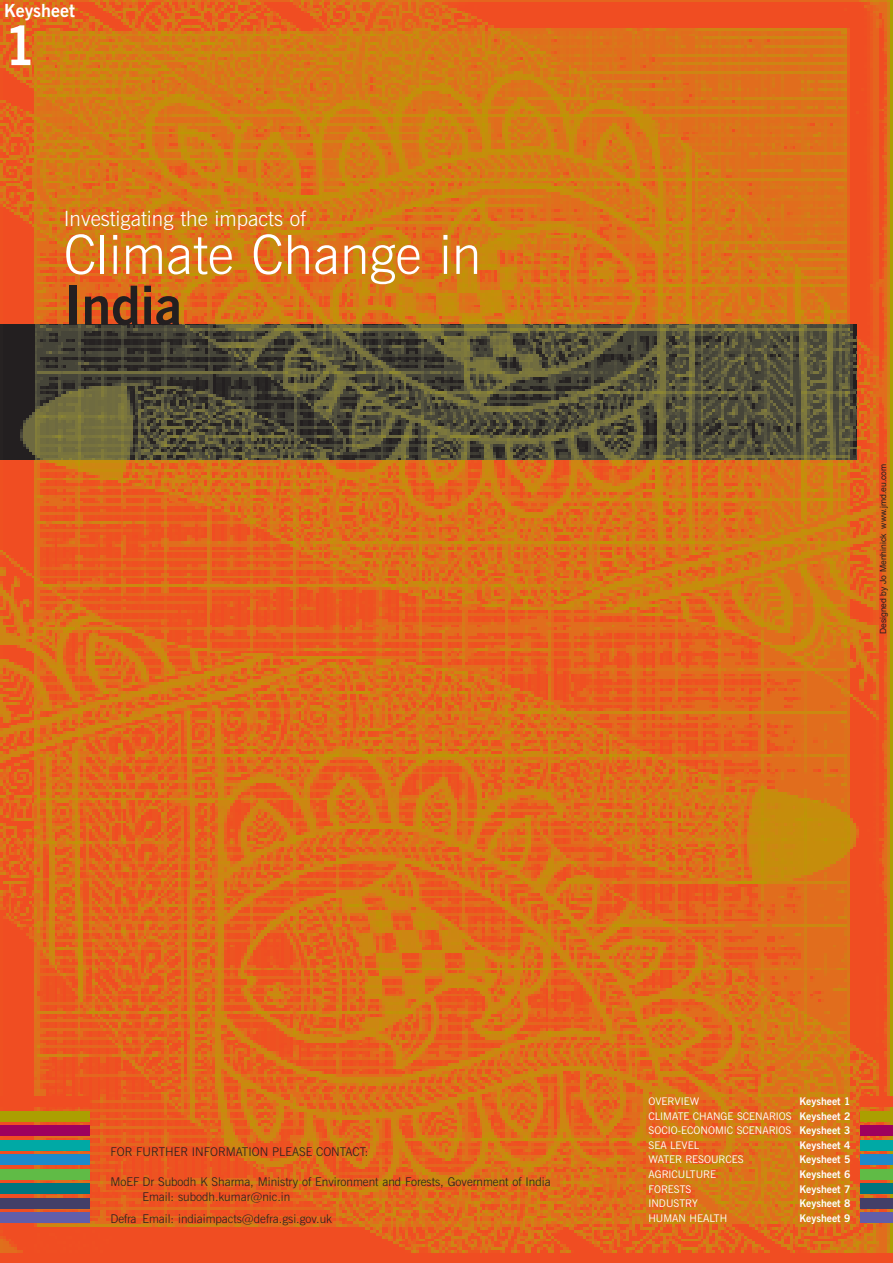
<style>
.page{position:relative;width:893px;height:1263px;background:#fff}
.page>*{position:absolute;margin:0;border:0;box-sizing:border-box;transform-origin:0 0}
.t1{font:300 54px "News Gothic BT";color:#fff}
.t2{font:700 54px "News Gothic BT";color:#231f20}
.t3{font:700 54px "News Gothic BT";color:#fff}
.t4{font:300 21px "News Gothic BT";color:#fff}
.t5{font:700 18px "News Gothic BT";color:#fff}
.t6{font:300 12px/15px "News Gothic BT";color:#231f20}
.t7{font:10.5px/14.5px "News Gothic BT";color:#fff;text-align:justify}
.t8{font:700 10.5px "News Gothic BT";color:#fff}
.t9{font:8.55px "Helvetica";color:#231f20}
.s1{font-weight:700}
</style>
<div class="page">
<img style="left:0;top:0;width:893px;height:1253px">
<img style="left:0;top:325px;width:856px;height:134px">
<div style="left:0;top:1111px;width:89px;height:11px;background:#ab9f01"></div>
<div style="left:860px;top:1111px;width:33px;height:11px;background:#ab9f01"></div>
<div style="left:0;top:1096px;width:89px;height:11px;background:#f04d22"></div>
<div style="left:860px;top:1096px;width:33px;height:11px;background:#f04d22"></div>
<div style="left:0;top:1125px;width:89px;height:11px;background:#9e015e"></div>
<div style="left:860px;top:1125px;width:33px;height:11px;background:#9e015e"></div>
<div style="left:0;top:1140px;width:89px;height:11px;background:#00a9a5"></div>
<div style="left:860px;top:1140px;width:33px;height:11px;background:#00a9a5"></div>
<div style="left:0;top:1154px;width:89px;height:11px;background:#1d8acb"></div>
<div style="left:860px;top:1154px;width:33px;height:11px;background:#1d8acb"></div>
<div style="left:0;top:1169px;width:89px;height:11px;background:#60bb46"></div>
<div style="left:860px;top:1169px;width:33px;height:11px;background:#60bb46"></div>
<div style="left:0;top:1183px;width:89px;height:11px;background:#00757f"></div>
<div style="left:860px;top:1183px;width:33px;height:11px;background:#00757f"></div>
<div style="left:0;top:1198px;width:89px;height:11px;background:#433f68"></div>
<div style="left:860px;top:1198px;width:33px;height:11px;background:#433f68"></div>
<div style="left:0;top:1212px;width:89px;height:11px;background:#625ea9"></div>
<div style="left:860px;top:1212px;width:33px;height:11px;background:#625ea9"></div>
<h3 class="t5" style="left:4px;top:4px;width:72px">Keysheet</h3>
<h1 class="t3" style="left:4px;top:26px;width:34px">1</h1>
<h2 class="t4" style="left:64px;top:211px;width:244px">Investigating the impacts of</h2>
<h1 class="t1" style="left:64px;top:235px;width:419px">Climate Change in</h1>
<h1 class="t2" style="left:64px;top:286px;width:120px">India</h1>
<p class="t9" style="left:880px;top:634px;width:172px;rotate:-90deg">Designed by Jo Menhinick www.jmd.eu.com</p>
<p class="t6" style="left:111px;top:1145px;width:259px">FOR FURTHER INFORMATION PLEASE CONTACT:</p>
<p class="t6" style="left:142px;top:1175px;width:410px;text-indent:-32px">MoEF Dr Subodh K Sharma, Ministry of Environment and Forests, Government of India<br>Email: subodh.kumar@nic.in</p>
<p class="t6" style="left:111px;top:1212px;width:223px">Defra Email: indiaimpacts@defra.gsi.gov.uk</p>
<p class="t7" style="left:648px;top:1095px;width:203px;text-indent:151px"><span class="s1">Keysheet 1<br></span>CLIMATE CHANGE SCENARIOS <span class="s1">Keysheet 2<br></span>SOCIO-ECONOMIC SCENARIOS <span class="s1">Keysheet 3<br></span>SEA LEVEL</p>
<p class="t7" style="left:648px;top:1095px;width:52px">OVERVIEW</p>
<p class="t8" style="left:799px;top:1141px;width:53px">Keysheet 4</p>
<p class="t7" style="left:648px;top:1153px;width:97px">WATER RESOURCES</p>
<p class="t8" style="left:799px;top:1156px;width:53px">Keysheet 5</p>
<p class="t7" style="left:648px;top:1168px;width:69px">AGRICULTURE</p>
<p class="t8" style="left:799px;top:1170px;width:53px">Keysheet 6</p>
<p class="t7" style="left:648px;top:1182px;width:44px">FORESTS</p>
<p class="t8" style="left:799px;top:1185px;width:53px">Keysheet 7</p>
<p class="t7" style="left:648px;top:1197px;width:51px">INDUSTRY</p>
<p class="t8" style="left:799px;top:1199px;width:53px">Keysheet 8</p>
<p class="t7" style="left:648px;top:1211px;width:80px">HUMAN HEALTH</p>
<p class="t8" style="left:799px;top:1214px;width:53px">Keysheet 9</p>
</div>
